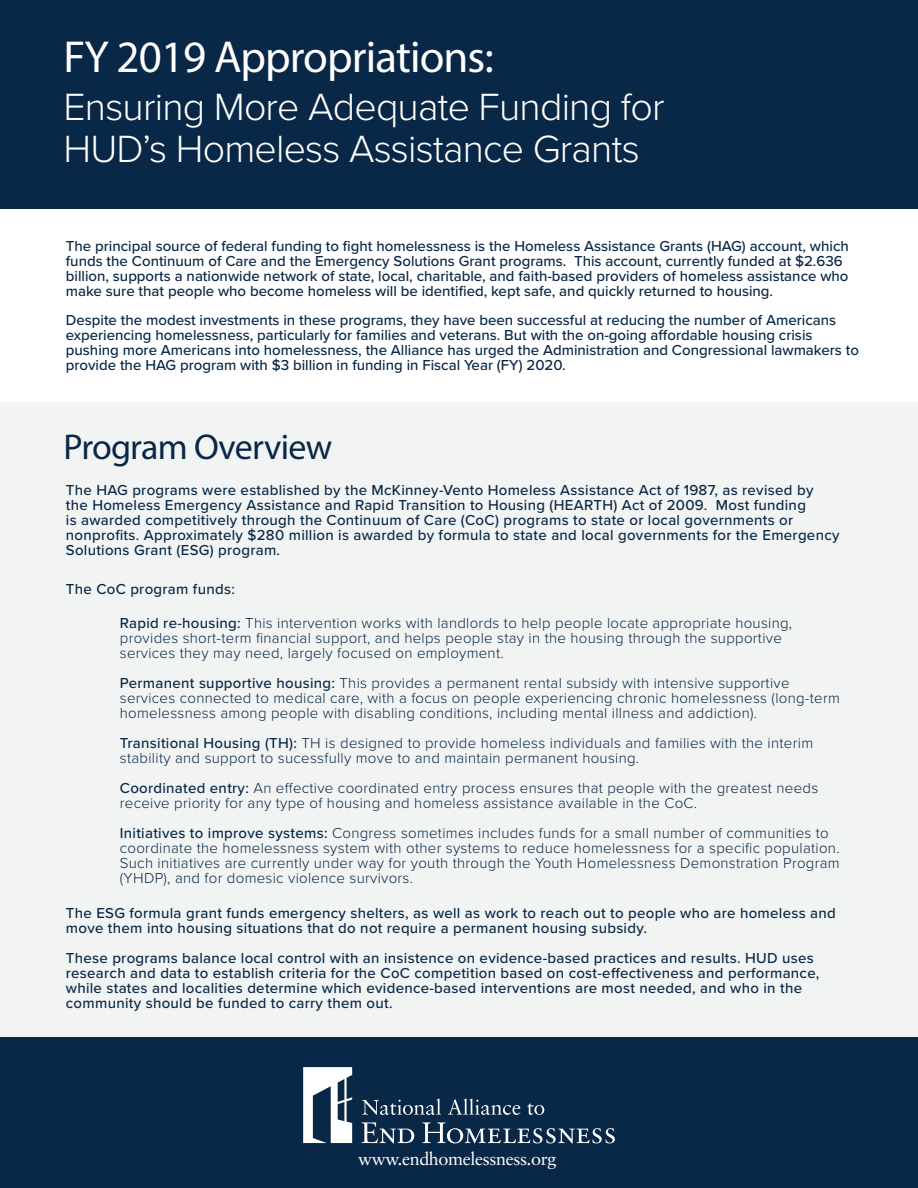
<style>
.page{position:relative;width:918px;height:1188px;background:#fff}
.page>*{position:absolute;margin:0;border:0;box-sizing:border-box;transform-origin:0 0}
.t1{font:45px "Myriad Pro";letter-spacing:-.02em;color:#fff}
.t2{font:300 39.3px/41.7px "Proxima Nova";letter-spacing:-.02em;color:#fff}
.t3{font:36px "Myriad Pro";letter-spacing:-.02em;color:#092746}
.t4{font:18px "Sabon LT Pro";letter-spacing:-.02em;color:#fff}
.t5{font:300 15px/15px "Proxima Nova";letter-spacing:.02em;color:#092746}
.t6{font:500 15px/15px "Proxima Nova";letter-spacing:.02em;color:#092746}
.t7{font:500 15px/15px "Proxima Nova";color:#092746}
.s1{font-weight:500}
</style>
<div class="page">
<div style="left:0;top:403px;width:918px;height:664px;background:#f2f4f4"></div>
<div style="left:0;top:0;width:918px;height:208px;background:#092746"></div>
<div style="left:0;top:1038px;width:918px;height:150px;background:#092746"></div>
<svg style="left:303px;top:1067px;width:49px;height:76px"></svg>
<svg style="left:362px;top:1099px;width:79px;height:16px"></svg>
<svg style="left:448px;top:1099px;width:72px;height:16px"></svg>
<svg style="left:527px;top:1103px;width:17px;height:12px"></svg>
<svg style="left:362px;top:1122px;width:52px;height:21px"></svg>
<svg style="left:422px;top:1122px;width:193px;height:21px"></svg>
<p class="t1" style="left:64px;top:29px;width:432px">FY 2019 Appropriations:</p>
<p class="t2" style="left:64px;top:84px;width:602px">Ensuring More Adequate Funding for<br>HUD’s Homeless Assistance Grants</p>
<p class="t7" style="left:66px;top:239px;width:784px">The principal source of federal funding to fight homelessness is the Homeless Assistance Grants (HAG) account, which funds the Continuum of Care and the Emergency Solutions Grant programs. This account, currently funded at $2.636 billion, supports a nationwide network of state, local, charitable, and faith-based providers of homeless assistance who make sure that people who become homeless will be identified, kept safe, and quickly returned to housing.</p>
<p class="t7" style="left:66px;top:313px;width:795px">Despite the modest investments in these programs, they have been successful at reducing the number of Americans experiencing homelessness, particularly for families and veterans. But with the on-going affordable housing crisis pushing more Americans into homelessness, the Alliance has urged the Administration and Congressional lawmakers to provide the HAG program with $3 billion in funding in Fiscal Year (FY) 2020.</p>
<p class="t3" style="left:64px;top:425px;width:270px">Program Overview</p>
<p class="t6" style="left:66px;top:482px;width:775px">The HAG programs were established by the McKinney-Vento Homeless Assistance Act of 1987, as revised by<br>the Homeless Emergency Assistance and Rapid Transition to Housing (HEARTH) Act of 2009. Most funding<br>is awarded competitively through the Continuum of Care (CoC) programs to state or local governments or nonprofits. Approximately $280 million is awarded by formula to state and local governments for the Emergency Solutions Grant (ESG) program.</p>
<p class="t6" style="left:66px;top:581px;width:171px">The CoC program funds:</p>
<p class="t5" style="left:120px;top:615px;width:674px"><span class="s1">Rapid re-housing:</span> This intervention works with landlords to help people locate appropriate housing, provides short-term financial support, and helps people stay in the housing through the supportive services they may need, largely focused on employment.</p>
<p class="t5" style="left:120px;top:675px;width:722px"><span class="s1">Permanent supportive housing:</span> This provides a permanent rental subsidy with intensive supportive services connected to medical care, with a focus on people experiencing chronic homelessness (long-term homelessness among people with disabling conditions, including mental illness and addiction).</p>
<p class="t5" style="left:120px;top:735px;width:695px"><span class="s1">Transitional Housing (TH):</span> TH is designed to provide homeless individuals and families with the interim stability and support to sucessfully move to and maintain permanent housing.</p>
<p class="t5" style="left:120px;top:780px;width:700px"><span class="s1">Coordinated entry:</span> An effective coordinated entry process ensures that people with the greatest needs receive priority for any type of housing and homeless assistance available in the CoC.</p>
<p class="t5" style="left:120px;top:825px;width:721px"><span class="s1">Initiatives to improve systems:</span> Congress sometimes includes funds for a small number of communities to coordinate the homelessness system with other systems to reduce homelessness for a specific population.<br>Such initiatives are currently under way for youth through the Youth Homelessness Demonstration Program (YHDP), and for domesic violence survivors.</p>
<p class="t6" style="left:66px;top:905px;width:771px">The ESG formula grant funds emergency shelters, as well as work to reach out to people who are homeless and move them into housing situations that do not require a permanent housing subsidy.</p>
<p class="t6" style="left:66px;top:950px;width:755px">These programs balance local control with an insistence on evidence-based practices and results. HUD uses research and data to establish criteria for the CoC competition based on cost-effectiveness and performance, while states and localities determine which evidence-based interventions are most needed, and who in the community should be funded to carry them out.</p>
<p class="t4" style="left:358px;top:1147px;width:200px">www.endhomelessness.org</p>
</div>
